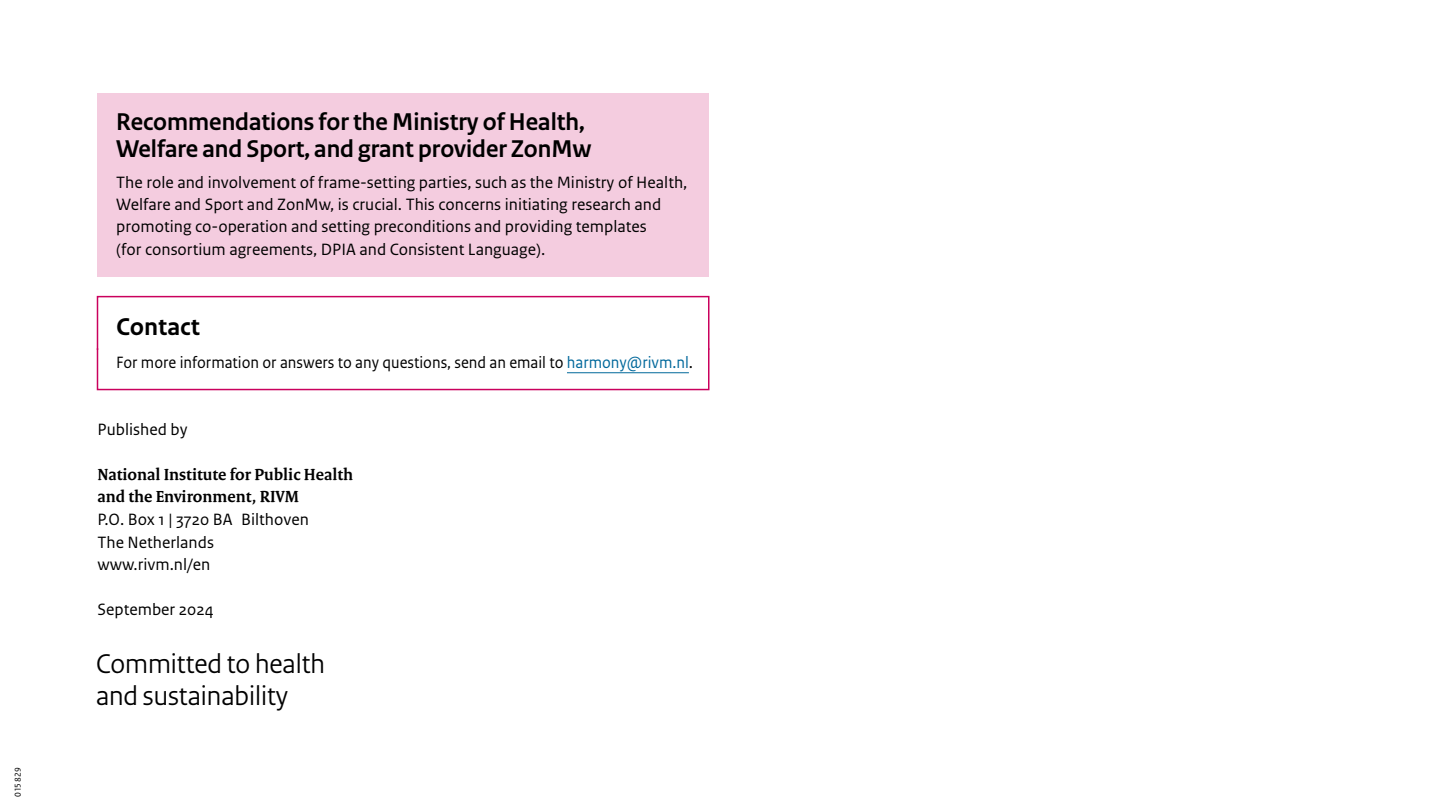
<style>
.page{position:relative;width:1440px;height:810px;background:#fff}
.page>*{position:absolute;margin:0;border:0;box-sizing:border-box;transform-origin:0 0}
.Payoff_38pt{font:28.5px/32.2px "Rijksoverheid Sans Heading";color:#000}
.H2_Paragraafkop_34pt{font:700 25.5px/27px "Rijksoverheid Sans Heading";color:#000}
.H2_BigBox_Subhead_34pt{font:700 25.5px "Rijksoverheid Sans Text";color:#000}
.Body_23pt{font:17.25px/22.5px "Rijksoverheid Sans Text";color:#000}
.BigBox_Body_23pt{font:17.25px "Rijksoverheid Sans Text";color:#000;scale:.94 1}
.Colofon_23pt{font:17.25px "Rijksoverheid Sans Text";color:#000}
.Colofon_23pt-2{font:700 17.25px/22.5px "Rijksoverheid Serif";color:#000}
.H2_Colofon_23pt{font:17.25px "Rijksoverheid Sans Text";color:#000}
.t1{font:9px "Rijksoverheid Sans Text";letter-spacing:.05em;color:#000}
.s1{color:#01689b}
</style>
<div class="page">
<div style="left:98px;top:93px;width:611px;height:79px;background:#f4ccdf"></div>
<div style="left:98px;top:166px;width:611px;height:111px;background:#f4ccdf"></div>
<div style="left:97px;top:296px;width:613px;height:55px;border:2px solid #ca005d"></div>
<div style="left:97px;top:348px;width:613px;height:42px;border:2px solid #ca005d"></div>
<hr style="left:567px;top:372px;width:122px;height:1px;background:#01689b">
<p class="t1" style="left:13px;top:796px;width:31px;rotate:-90deg">015829</p>
<h2 class="H2_Paragraafkop_34pt" style="left:116px;top:108px;width:477px">Recommendations for the Ministry of Health,<br>Welfare and Sport, and grant provider ZonMw</h2>
<p class="Body_23pt" style="left:116px;top:171px;width:573px">The role and involvement of frame-setting parties, such as the Ministry of Health, Welfare and Sport and ZonMw, is crucial. This concerns initiating research and promoting co-operation and setting preconditions and providing templates<br>(for consortium agreements, DPIA and Consistent Language).</p>
<h2 class="H2_BigBox_Subhead_34pt" style="left:116px;top:313px;width:85px">Contact</h2>
<p class="BigBox_Body_23pt" style="left:116px;top:352px;width:615px">For more information or answers to any questions, send an email to <span class="s1">harmony@rivm.nl</span>.</p>
<h2 class="H2_Colofon_23pt" style="left:98px;top:419px;width:92px">Published by</h2>
<p class="Colofon_23pt-2" style="left:98px;top:463px;width:257px">National Institute for Public Health and the Environment, RIVM</p>
<p class="Colofon_23pt" style="left:98px;top:509px;width:213px">P.O. Box 1 | 3720 BA Bilthoven</p>
<p class="Colofon_23pt" style="left:98px;top:532px;width:118px">The Netherlands</p>
<p class="Colofon_23pt" style="left:98px;top:554px;width:114px">www.rivm.nl/en</p>
<p class="Colofon_23pt" style="left:98px;top:599px;width:118px">September 2024</p>
<p class="Payoff_38pt" style="left:96px;top:648px;width:231px">Committed to health and sustainability</p>
</div>
